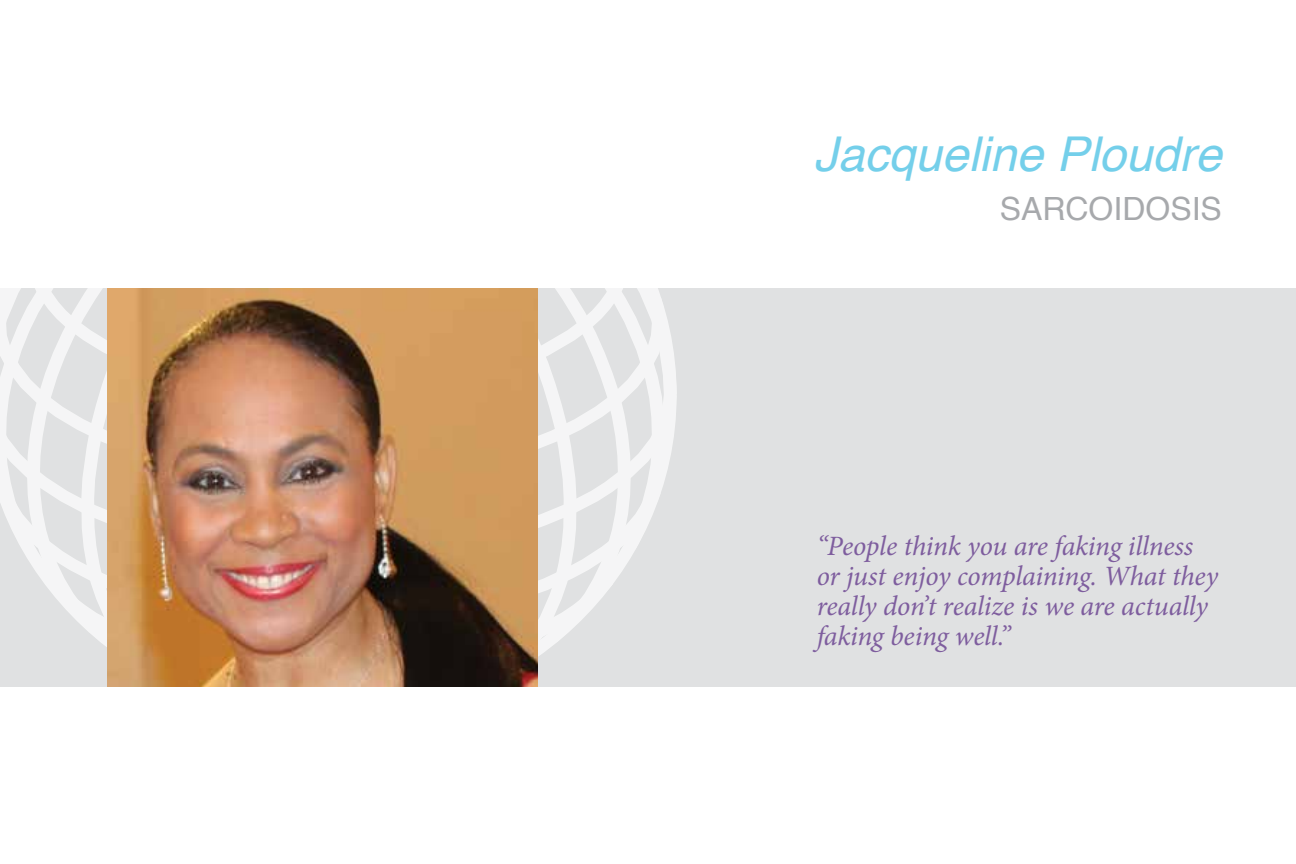
<style>
.page{position:relative;width:1296px;height:864px;background:#fff}
.page>*{position:absolute;margin:0;border:0;box-sizing:border-box;transform-origin:0 0}
.t1{font:italic 48px "Helvetica";color:#74cfea}
.t2{font:32px "Helvetica";color:#a7a9ac}
.t3{font:italic 28px/30px "Minion Pro";letter-spacing:-.01em;color:#7e5d9e}
</style>
<div class="page">
<div style="left:0;top:288px;width:1296px;height:399px;background:#e0e1e2"></div>
<svg style="left:0;top:288px;width:677px;height:368px"></svg>
<img style="left:107px;top:288px;width:431px;height:399px">
<h1 class="t1" style="left:814px;top:117px;width:410px">Jacqueline Ploudre</h1>
<p class="t2" style="left:1000px;top:187px;width:224px">SARCOIDOSIS</p>
<p class="t3" style="left:817px;top:531px;width:403px">“People think you are faking illness or just enjoy complaining. What they really don’t realize is we are actually faking being well.”</p>
</div>
